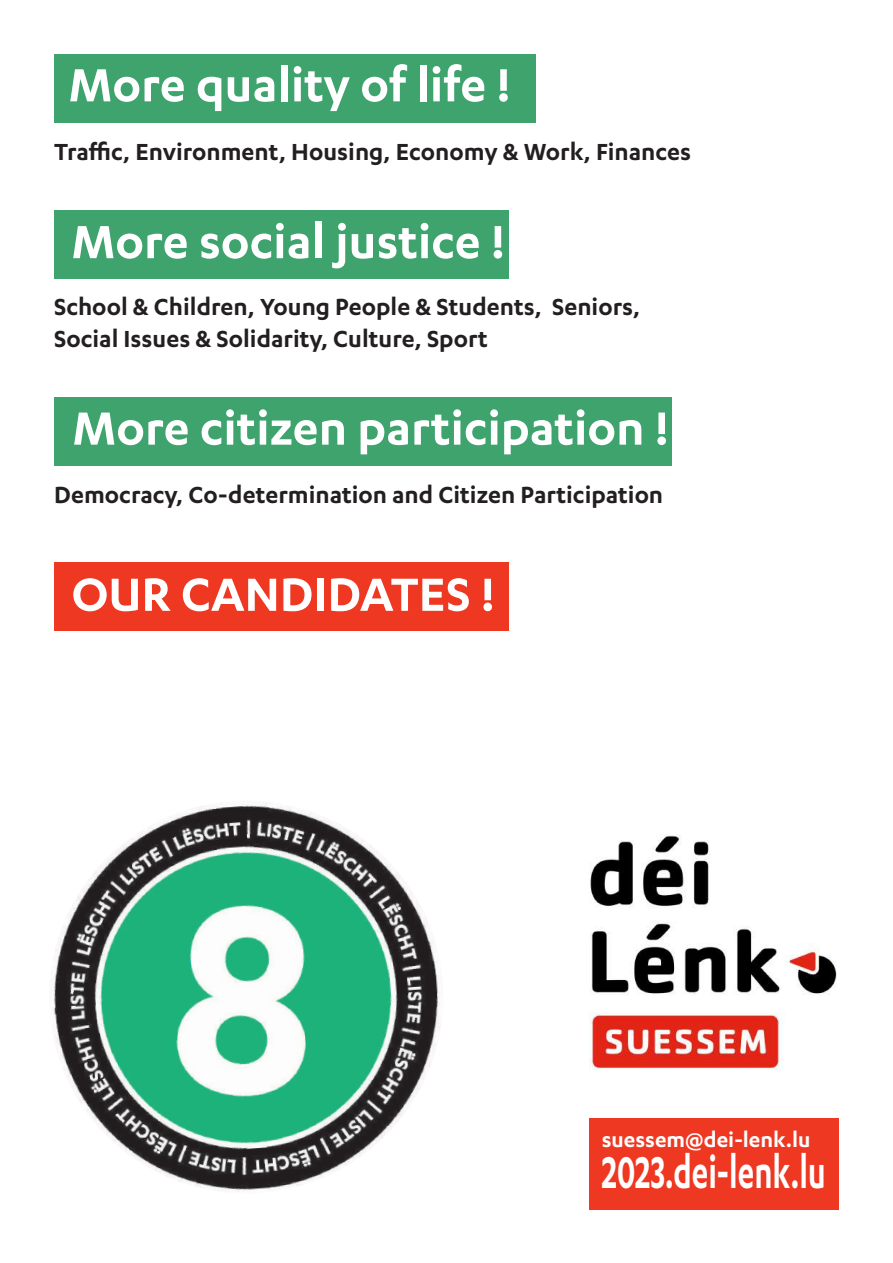
<style>
.page{position:relative;width:893px;height:1263px;background:#fff}
.page>*{position:absolute;margin:0;border:0;box-sizing:border-box;transform-origin:0 0}
.t1{font:600 54px "Karbon";color:#fff}
.t2{font:600 51.6px "Karbon";color:#fff;scale:.67 1}
.t3{font:600 27px/32.4px "Karbon";color:#231f20}
.t4{font:600 24.15px "Karbon";color:#fff}
</style>
<div class="page">
<div style="left:54px;top:54px;width:482px;height:68px;background:#3fa36e"></div>
<div style="left:54px;top:210px;width:455px;height:68px;background:#3fa36e"></div>
<div style="left:54px;top:397px;width:618px;height:69px;background:#3fa36e"></div>
<svg style="left:50px;top:802px;width:390px;height:390px"></svg>
<div style="left:589px;top:1118px;width:250px;height:92px;background:#ef3822"></div>
<img style="left:589px;top:835px;width:248px;height:236px">
<div style="left:54px;top:563px;width:455px;height:68px;background:#ef3822"></div>
<h1 class="t1" style="left:68px;top:54px;width:443px">More quality of life !</h1>
<p class="t3" style="left:54px;top:134px;width:639px">Traffic, Environment, Housing, Economy &amp; Work, Finances</p>
<h1 class="t1" style="left:71px;top:211px;width:435px">More social justice !</h1>
<p class="t3" style="left:54px;top:290px;width:588px">School &amp; Children, Young People &amp; Students, Seniors,<br>Social Issues &amp; Solidarity, Culture, Sport</p>
<h1 class="t1" style="left:72px;top:398px;width:598px">More citizen participation !</h1>
<p class="t3" style="left:54px;top:478px;width:611px">Democracy, Co-determination and Citizen Participation</p>
<h1 class="t1" style="left:71px;top:564px;width:425px">OUR CANDIDATES !</h1>
<p class="t4" style="left:602px;top:1126px;width:210px">suessem@dei-lenk.lu</p>
<h2 class="t2" style="left:602px;top:1143px;width:336px">2023.dei-lenk.lu</h2>
</div>
